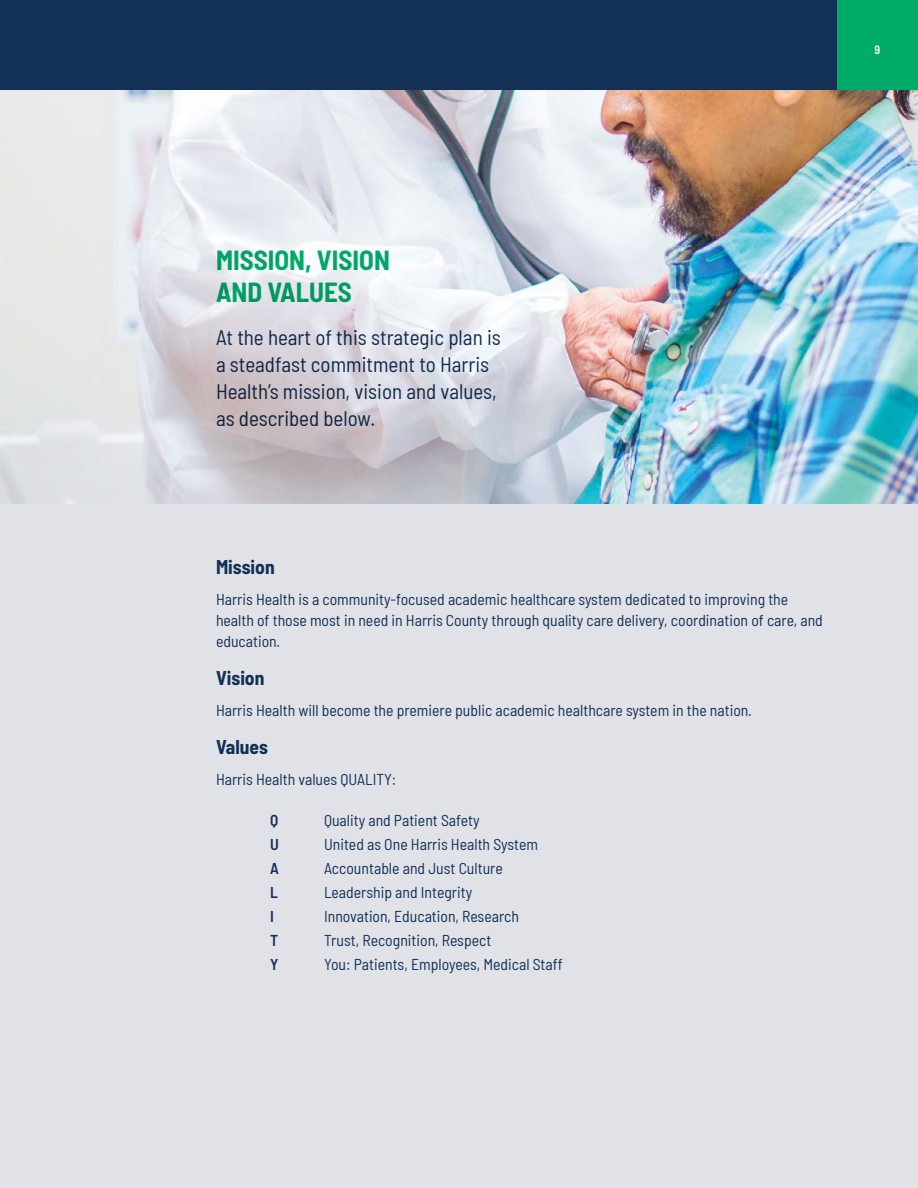
<style>
.page{position:relative;width:918px;height:1188px;background:#fff}
.page>*{position:absolute;margin:0;border:0;box-sizing:border-box;transform-origin:0 0}
.t1{font:700 semi-condensed 27px/31.5px "Barlow";color:#00ab69}
.t2{font:semi-condensed 21px/27px "Barlow";color:#133156}
.t3{font:700 semi-condensed 19.5px "Barlow";color:#133156}
.t4{font:semi-condensed 15.75px/21px "Barlow";color:#133156}
.t5{font:600 semi-condensed 15.75px "Barlow";color:#133156}
.t6{font:600 semi-condensed 12px "Barlow";color:#fff}
</style>
<div class="page">
<hr style="left:0;top:0;width:4px;height:91px;background:#133156">
<div style="left:2px;top:0;width:916px;height:91px;background:#133156"></div>
<div style="left:837px;top:0;width:81px;height:91px;background:#00ab69"></div>
<div style="left:0;top:372px;width:918px;height:816px;background:#e1e2e7"></div>
<img style="left:0;top:91px;width:918px;height:412px">
<p class="t6" style="left:875px;top:41px;width:7px">9</p>
<h1 class="t1" style="left:216px;top:243px;width:175px">MISSION, VISION<br>AND VALUES</h1>
<h2 class="t2" style="left:216px;top:322px;width:286px">At the heart of this strategic plan is a steadfast commitment to Harris<br>Health’s mission, vision and values, as described below.</h2>
<p class="t3" style="left:216px;top:552px;width:60px">Mission</p>
<p class="t4" style="left:216px;top:588px;width:608px">Harris Health is a community-focused academic healthcare system dedicated to improving the health of those most in need in Harris County through quality care delivery, coordination of care, and education.</p>
<p class="t3" style="left:216px;top:663px;width:50px">Vision</p>
<p class="t4" style="left:216px;top:699px;width:537px">Harris Health will become the premiere public academic healthcare system in the nation.</p>
<p class="t3" style="left:216px;top:732px;width:53px">Values</p>
<p class="t4" style="left:216px;top:768px;width:182px">Harris Health values QUALITY:</p>
<p class="t5" style="left:270px;top:809px;width:10px">Q</p>
<p class="t4" style="left:324px;top:808px;width:157px">Quality and Patient Safety</p>
<p class="t5" style="left:270px;top:833px;width:10px">U</p>
<p class="t4" style="left:324px;top:832px;width:216px">United as One Harris Health System</p>
<p class="t5" style="left:270px;top:857px;width:10px">A</p>
<p class="t4" style="left:324px;top:856px;width:180px">Accountable and Just Culture</p>
<p class="t5" style="left:270px;top:881px;width:9px">L</p>
<p class="t4" style="left:324px;top:880px;width:150px">Leadership and Integrity</p>
<p class="t5" style="left:270px;top:905px;width:5px">I</p>
<p class="t4" style="left:324px;top:904px;width:196px">Innovation, Education, Research</p>
<p class="t5" style="left:270px;top:929px;width:10px">T</p>
<p class="t4" style="left:324px;top:928px;width:169px">Trust, Recognition, Respect</p>
<p class="t5" style="left:270px;top:953px;width:10px">Y</p>
<p class="t4" style="left:324px;top:952px;width:240px">You: Patients, Employees, Medical Staff</p>
</div>
